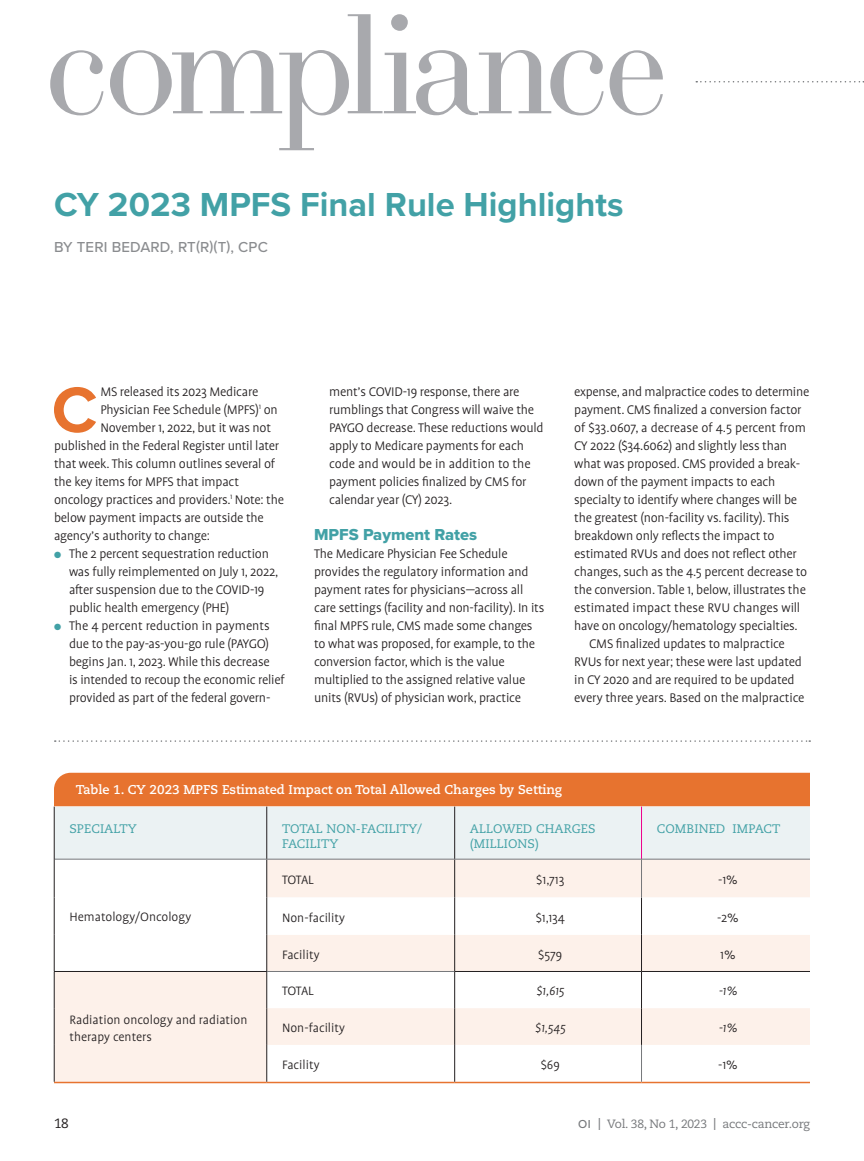
<style>
.page{position:relative;width:864px;height:1161px;background:#fff}
.page>*{position:absolute;margin:0;border:0;box-sizing:border-box;transform-origin:0 0}
.t1{font:141px "LTC Bodoni 175 Pro";letter-spacing:-.055em;color:#a8a9ad}
.Dept_Frst_Graph_Drop{font:700 66.45px "Proxima Nova";color:#e7732f}
.Dept_title_1stline{font:700 34.5px "Proxima Nova";color:#42a1a6}
.Dept_Subhead{font:16.5px "Proxima Nova Extrabld";color:#42a1a6}
.Dept_byline{font:500 15px "Proxima Nova";letter-spacing:.01em;color:#8a8c8f}
.Dept_body_text__no_i{font:300 14.25px/18px "Profile Pro";letter-spacing:-.015em;color:#231f20}
.Dept_bulleted_text{font:300 14.25px/18px "Profile Pro";letter-spacing:-.015em;color:#231f20}
.Dept_Frst_Graph_Drop-2{font:300 14.25px "Profile Pro";letter-spacing:-.015em;color:#231f20}
.Dept_body_text__inde{font:300 14.25px/18px "Profile Pro";letter-spacing:-.015em;color:#231f20}
.Table_fig_text{font:300 13.8px/16.8px "Profile Pro";color:#231f20}
.Table_fig_text-2{font:italic 300 13.8px "Profile Pro";letter-spacing:-.005em;color:#231f20}
.t2{font:13.5px "Caecilia LT Pro 55 Roman";color:#231f20}
.Table_Fig_Title{font:700 12.75px "Caecilia LT Pro 75";color:#fff}
.Table_fig_head_1{font:12.3px/15.3px "Caecilia LT Pro 55 Roman";letter-spacing:.01em;color:#42a1a6}
.t3{font:12px "Caecilia LT Pro 55 Roman";letter-spacing:-.02em;color:#76787b}
.s1{color:#42a1a6}
.s2{font-family:"Proxima Nova";font-weight:500}
.s3{font-family:"Caecilia LT Pro 75";font-weight:700}
</style>
<div class="page">
<svg style="left:696px;top:81px;width:168px;height:1px"></svg>
<svg style="left:55px;top:860px;width:755px;height:222px;fill:#fdf1ea"></svg>
<svg style="left:268px;top:898px;width:542px;height:37px"></svg>
<hr style="left:54px;top:1082px;width:213px;height:1px;background:#e7732f">
<hr style="left:267px;top:1082px;width:188px;height:1px;background:#e7732f">
<hr style="left:455px;top:1082px;width:187px;height:1px;background:#e7732f">
<hr style="left:642px;top:1082px;width:168px;height:1px;background:#e7732f">
<hr style="left:267px;top:859px;width:1px;height:39px;background:#231f20">
<hr style="left:454px;top:859px;width:1px;height:39px;background:#231f20">
<hr style="left:267px;top:898px;width:1px;height:37px;background:#231f20">
<hr style="left:454px;top:898px;width:1px;height:37px;background:#231f20">
<hr style="left:641px;top:898px;width:1px;height:37px;background:#231f20">
<hr style="left:641px;top:859px;width:1px;height:39px;background:#76787b">
<hr style="left:267px;top:935px;width:1px;height:36px;background:#231f20">
<hr style="left:454px;top:935px;width:1px;height:36px;background:#231f20">
<hr style="left:641px;top:935px;width:1px;height:36px;background:#231f20">
<hr style="left:267px;top:972px;width:1px;height:36px;background:#231f20">
<hr style="left:454px;top:972px;width:1px;height:36px;background:#231f20">
<hr style="left:641px;top:972px;width:1px;height:36px;background:#231f20">
<hr style="left:267px;top:1008px;width:1px;height:37px;background:#231f20">
<hr style="left:454px;top:1008px;width:1px;height:37px;background:#231f20">
<hr style="left:641px;top:1008px;width:1px;height:37px;background:#231f20">
<hr style="left:267px;top:1045px;width:1px;height:37px;background:#231f20">
<hr style="left:454px;top:1045px;width:1px;height:37px;background:#231f20">
<hr style="left:641px;top:1045px;width:1px;height:37px;background:#76787b">
<hr style="left:54px;top:859px;width:213px;height:1px;background:#76787b">
<hr style="left:267px;top:859px;width:188px;height:1px;background:#76787b">
<hr style="left:455px;top:859px;width:187px;height:1px;background:#76787b">
<hr style="left:642px;top:859px;width:168px;height:1px;background:#76787b">
<hr style="left:54px;top:971px;width:213px;height:1px;background:#231f20">
<hr style="left:267px;top:971px;width:187px;height:1px;background:#76787b">
<hr style="left:454px;top:971px;width:188px;height:1px;background:#231f20">
<hr style="left:642px;top:971px;width:168px;height:1px;background:#231f20">
<hr style="left:54px;top:972px;width:1px;height:36px;background:#231f20">
<hr style="left:54px;top:1008px;width:1px;height:37px;background:#231f20">
<hr style="left:54px;top:1045px;width:1px;height:37px;background:#231f20">
<hr style="left:54px;top:859px;width:1px;height:39px;background:#231f20">
<hr style="left:54px;top:898px;width:1px;height:37px;background:#231f20">
<hr style="left:54px;top:935px;width:1px;height:36px;background:#231f20">
<svg style="left:54px;top:773px;width:756px;height:86px;background:#e7bfa5"></svg>
<svg style="left:55px;top:740px;width:755px;height:2px"></svg>
<h1 class="t1" style="left:45px;top:-25px;width:624px">compliance</h1>
<p class="Dept_title_1stline" style="left:54px;top:179px;width:571px">CY 2023 MPFS Final Rule Highlights</p>
<p class="Dept_byline" style="left:54px;top:236px;width:215px">BY TERI BEDARD, RT(R)(T), CPC</p>
<p class="Dept_Frst_Graph_Drop" style="left:52px;top:360px;width:47px">C</p>
<p class="Dept_Frst_Graph_Drop-2" style="left:100px;top:384px;width:159px">MS released its 2023 Medicare</p>
<p class="Dept_Frst_Graph_Drop-2" style="left:100px;top:402px;width:179px">Physician Fee Schedule (MPFS)<sup>1</sup> on</p>
<p class="Dept_Frst_Graph_Drop-2" style="left:100px;top:420px;width:172px">November 1, 2022, but it was not</p>
<p class="Dept_Frst_Graph_Drop-2" style="left:54px;top:438px;width:227px">published in the Federal Register until later</p>
<p class="Dept_Frst_Graph_Drop-2" style="left:54px;top:456px;width:223px">that week. This column outlines several of</p>
<p class="Dept_Frst_Graph_Drop-2" style="left:54px;top:474px;width:187px">the key items for MPFS that impact</p>
<p class="Dept_Frst_Graph_Drop-2" style="left:54px;top:492px;width:231px">oncology practices and providers.<sup>1</sup> Note: the</p>
<p class="Dept_Frst_Graph_Drop-2" style="left:54px;top:510px;width:211px">below payment impacts are outside the</p>
<p class="Dept_Frst_Graph_Drop-2" style="left:54px;top:528px;width:157px">agency’s authority to change:</p>
<p class="Dept_bulleted_text" style="left:69px;top:545px;width:211px;text-indent:-15px"><span class="s1">●</span> The 2 percent sequestration reduction was fully reimplemented on July 1, 2022, after suspension due to the COVID-19 public health emergency (PHE)</p>
<p class="Dept_bulleted_text" style="left:69px;top:617px;width:217px;text-indent:-15px"><span class="s1">●</span> The 4 percent reduction in payments due to the pay-as-you-go rule (PAYGO) begins Jan. 1, 2023. While this decrease<br>is intended to recoup the economic relief provided as part of the federal govern-</p>
<p class="Dept_bulleted_text" style="left:329px;top:383px;width:216px">ment’s COVID-19 response, there are rumblings that Congress will waive the PAYGO decrease. These reductions would apply to Medicare payments for each code and would be in addition to the payment policies finalized by CMS for calendar year (CY) 2023.</p>
<p class="Dept_Subhead" style="left:314px;top:522px;width:164px">MPFS Payment Rates</p>
<p class="Dept_body_text__no_i" style="left:314px;top:545px;width:232px">The Medicare Physician Fee Schedule provides the regulatory information and payment rates for physicians—across all care settings (facility and non-facility). In its final MPFS rule, CMS made some changes to what was proposed, for example, to the conversion factor, which is the value multiplied to the assigned relative value units (RVUs) of physician work, practice</p>
<p class="Dept_body_text__no_i" style="left:574px;top:383px;width:237px">expense, and malpractice codes to determine payment. CMS finalized a conversion factor of $33.0607, a decrease of 4.5 percent from CY 2022 ($34.6062) and slightly less than what was proposed. CMS provided a break&shy;down of the payment impacts to each specialty to identify where changes will be the greatest (non-facility vs. facility). This breakdown only reflects the impact to estimated RVUs and does not reflect other changes, such as the 4.5 percent decrease to the conversion. Table 1, below, illustrates the estimated impact these RVU changes will have on oncology/hematology specialties.</p>
<p class="Dept_body_text__inde" style="left:574px;top:635px;width:232px;text-indent:15px">CMS finalized updates to malpractice RVUs for next year; these were last updated in CY 2020 and are required to be updated every three years. Based on the malpractice</p>
<p class="Table_Fig_Title" style="left:76px;top:781px;width:488px">Table 1. CY 2023 MPFS Estimated Impact on Total Allowed Charges by Setting</p>
<p class="Table_fig_head_1" style="left:70px;top:821px;width:69px">SPECIALTY</p>
<p class="Table_fig_head_1" style="left:282px;top:821px;width:142px">TOTAL NON-FACILITY/<br>FACILITY</p>
<p class="Table_fig_head_1" style="left:470px;top:821px;width:127px">ALLOWED CHARGES (MILLIONS)</p>
<p class="Table_fig_head_1" style="left:657px;top:821px;width:125px">COMBINED IMPACT</p>
<p class="Table_fig_text" style="left:70px;top:909px;width:124px">Hematology/Oncology</p>
<p class="Table_fig_text" style="left:70px;top:1012px;width:179px">Radiation oncology and radiation therapy centers</p>
<p class="Table_fig_text" style="left:282px;top:872px;width:33px">TOTAL</p>
<p class="Table_fig_text" style="left:536px;top:872px;width:30px">$1,713</p>
<p class="Table_fig_text" style="left:718px;top:872px;width:21px">-1%</p>
<p class="Table_fig_text" style="left:282px;top:910px;width:64px">Non-facility</p>
<p class="Table_fig_text" style="left:536px;top:910px;width:31px">$1,134</p>
<p class="Table_fig_text" style="left:717px;top:910px;width:23px">-2%</p>
<p class="Table_fig_text" style="left:282px;top:947px;width:39px">Facility</p>
<p class="Table_fig_text" style="left:538px;top:947px;width:26px">$579</p>
<p class="Table_fig_text" style="left:720px;top:947px;width:17px">1%</p>
<p class="Table_fig_text" style="left:282px;top:983px;width:33px">TOTAL</p>
<p class="Table_fig_text-2" style="left:536px;top:984px;width:29px">$1,615</p>
<p class="Table_fig_text-2" style="left:719px;top:984px;width:20px">-1%</p>
<p class="Table_fig_text" style="left:282px;top:1020px;width:64px">Non-facility</p>
<p class="Table_fig_text-2" style="left:535px;top:1020px;width:32px">$1,545</p>
<p class="Table_fig_text-2" style="left:719px;top:1020px;width:20px">-1%</p>
<p class="Table_fig_text" style="left:282px;top:1057px;width:39px">Facility</p>
<p class="Table_fig_text" style="left:541px;top:1057px;width:21px">$69</p>
<p class="Table_fig_text" style="left:718px;top:1057px;width:21px">-1%</p>
<p class="t2" style="left:54px;top:1115px;width:16px">18</p>
<p class="t3" style="left:578px;top:1116px;width:233px"><span class="s2">OI</span> <span class="s3">|</span> Vol. 38, No 1, 2023 <span class="s3">|</span> accc-cancer.org</p>
</div>
